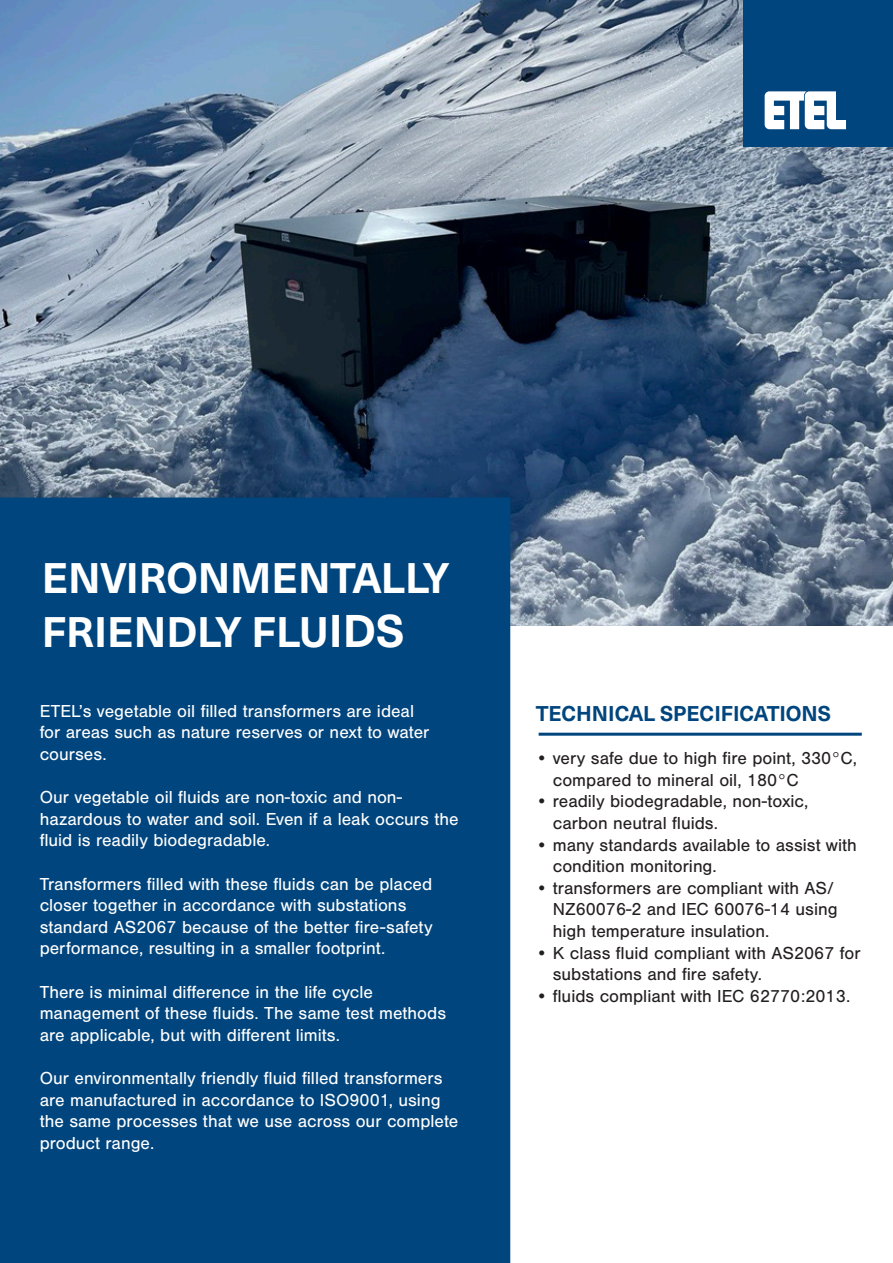
<style>
.page{position:relative;width:893px;height:1263px;background:#fff}
.page>*{position:absolute;margin:0;border:0;box-sizing:border-box;transform-origin:0 0}
.t1{font:700 42px/54px "Neue Haas Unica W1 G";color:#fff}
.t2{font:700 21px "Neue Haas Unica W1 G";color:#00457d}
.t3{font:18px/21.6px "Nimbus San";color:#fff}
.t4{font:18px/21.6px "Nimbus San";color:#231f20}
.s1{font-size:45px}
</style>
<div class="page">
<img style="left:0;top:0;width:893px;height:625px">
<div style="left:0;top:497px;width:510px;height:766px;background:#00457d"></div>
<hr style="left:539px;top:733px;width:323px;height:3px;background:#00457d">
<div style="left:25px;top:544px;width:442px;height:173px;background:#00457d"></div>
<div style="left:744px;top:0;width:149px;height:146px;background:#00457d"></div>
<svg style="left:765px;top:91px;width:81px;height:38px"></svg>
<p class="t1" style="left:42px;top:549px;width:409px">ENVIRONMENTALLY<br>FRIENDLY FLU<span class="s1">IDS</span></p>
<p class="t3" style="left:40px;top:700px;width:391px">ETEL’s vegetable oil filled transformers are ideal for areas such as nature reserves or next to water courses.</p>
<p class="t3" style="left:40px;top:787px;width:420px">Our vegetable oil fluids are non-toxic and non&shy;hazardous to water and soil. Even if a leak occurs the fluid is readily biodegradable.</p>
<p class="t3" style="left:40px;top:873px;width:394px">Transformers filled with these fluids can be placed closer together in accordance with substations standard AS2067 because of the better fire-safety performance, resulting in a smaller footprint.</p>
<p class="t3" style="left:40px;top:981px;width:408px">There is minimal difference in the life cycle management of these fluids. The same test methods are applicable, but with different limits.</p>
<p class="t3" style="left:40px;top:1068px;width:420px">Our environmentally friendly fluid filled transformers are manufactured in accordance to ISO9001, using the same processes that we use across our complete product range.</p>
<p class="t2" style="left:536px;top:697px;width:297px">TECHNICAL SPECIFICATIONS</p>
<p class="t4" style="left:553px;top:748px;width:306px;text-indent:-17px">• very safe due to high fire point, 330°C, compared to mineral oil, 180°C</p>
<p class="t4" style="left:553px;top:791px;width:257px;text-indent:-17px">• readily biodegradable, non-toxic, carbon neutral fluids.</p>
<p class="t4" style="left:553px;top:834px;width:306px;text-indent:-17px">• many standards available to assist with condition monitoring.</p>
<p class="t4" style="left:553px;top:877px;width:286px;text-indent:-17px">• transformers are compliant with AS/<br>NZ60076-2 and IEC 60076-14 using high temperature insulation.</p>
<p class="t4" style="left:553px;top:942px;width:309px;text-indent:-17px">• K class fluid compliant with AS2067 for substations and fire safety.</p>
<p class="t4" style="left:536px;top:985px;width:316px">• fluids compliant with IEC 62770:2013.</p>
</div>
